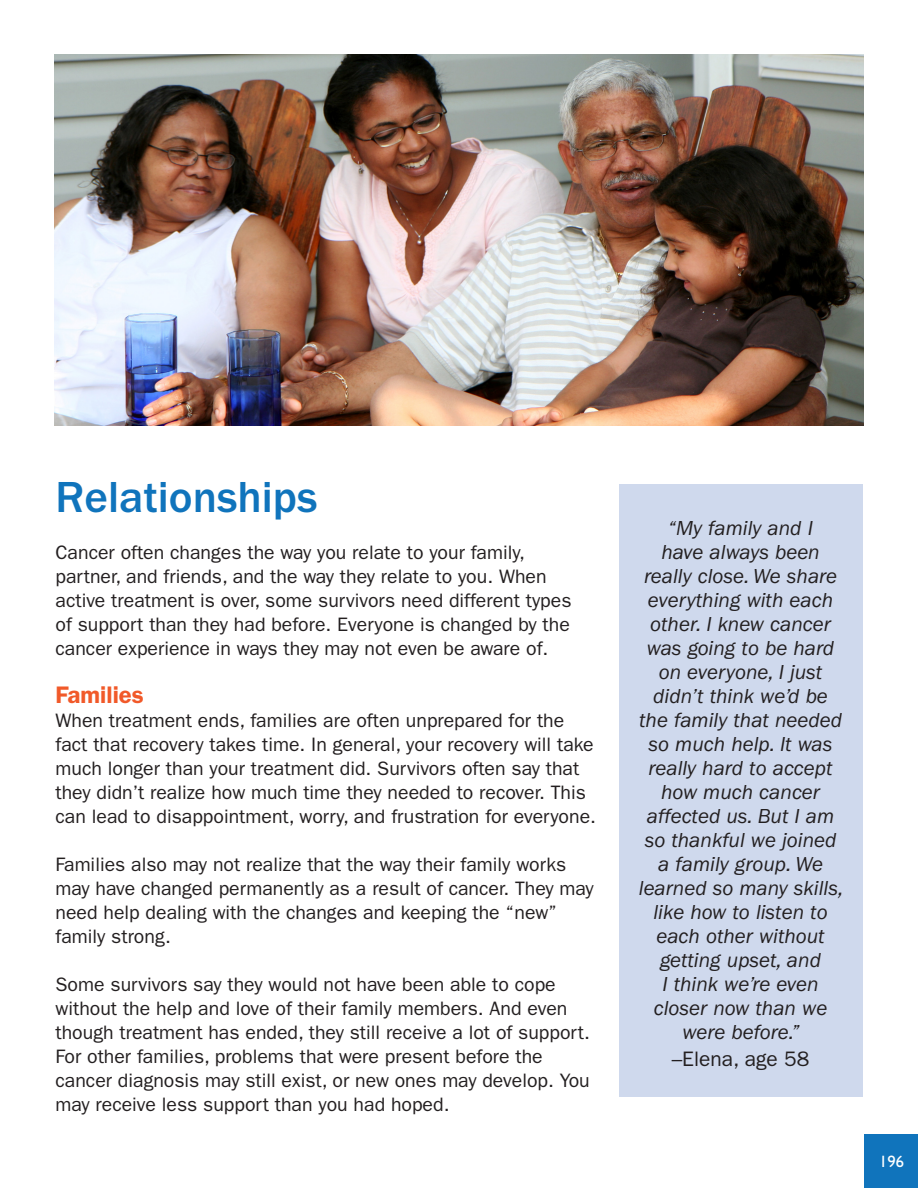
<style>
.page{position:relative;width:918px;height:1188px;background:#fff}
.page>*{position:absolute;margin:0;border:0;box-sizing:border-box;transform-origin:0 0}
.t1{font:500 45px "ITC Franklin Gothic Std";color:#1074bc}
.t2{font:600 24px "ITC Franklin Gothic Std";color:#f15929}
.t3{font:italic 21px/24px "ITC Franklin Gothic Std";color:#231f20;text-align:center}
.t4{font:21px "ITC Franklin Gothic Std";color:#231f20}
.t5{font:19.5px/24px "ITC Franklin Gothic Std";color:#231f20}
.t6{font:16.5px "Humanist 521 BT";color:#fff}
</style>
<div class="page">
<div style="left:864px;top:1134px;width:54px;height:54px;background:#1074bc"></div>
<img style="left:54px;top:54px;width:810px;height:372px">
<div style="left:619px;top:484px;width:243px;height:612px;background:#cfd9ed"></div>
<p class="t1" style="left:56px;top:472px;width:263px">Relationships</p>
<p class="t5" style="left:56px;top:540px;width:517px">Cancer often changes the way you relate to your family, partner, and friends, and the way they relate to you. When active treatment is over, some survivors need different types of support than they had before. Everyone is changed by the cancer experience in ways they may not even be aware of.</p>
<p class="t2" style="left:56px;top:680px;width:90px">Families</p>
<p class="t5" style="left:56px;top:708px;width:542px">When treatment ends, families are often unprepared for the fact that recovery takes time. In general, your recovery will take much longer than your treatment did. Survivors often say that they didn’t realize how much time they needed to recover. This can lead to disappointment, worry, and frustration for everyone.</p>
<p class="t5" style="left:56px;top:852px;width:540px">Families also may not realize that the way their family works may have changed permanently as a result of cancer. They may need help dealing with the changes and keeping the “new” family strong.</p>
<p class="t5" style="left:56px;top:972px;width:536px">Some survivors say they would not have been able to cope without the help and love of their family members. And even though treatment has ended, they still receive a lot of support.<br>For other families, problems that were present before the cancer diagnosis may still exist, or new ones may develop. You may receive less support than you had hoped.</p>
<p class="t3" style="left:639px;top:517px;width:206px">“My family and I<br>have always been really close. We share everything with each other. I knew cancer was going to be hard on everyone, I just didn’t think we’d be the family that needed so much help. It was really hard to accept how much cancer affected us. But I am so thankful we joined a family group. We learned so many skills, like how to listen to each other without getting upset, and<br>I think we’re even closer now than we were before.”</p>
<p class="t4" style="left:672px;top:1047px;width:139px">–Elena, age 58</p>
<p class="t6" style="left:879px;top:1151px;width:26px">196</p>
</div>
